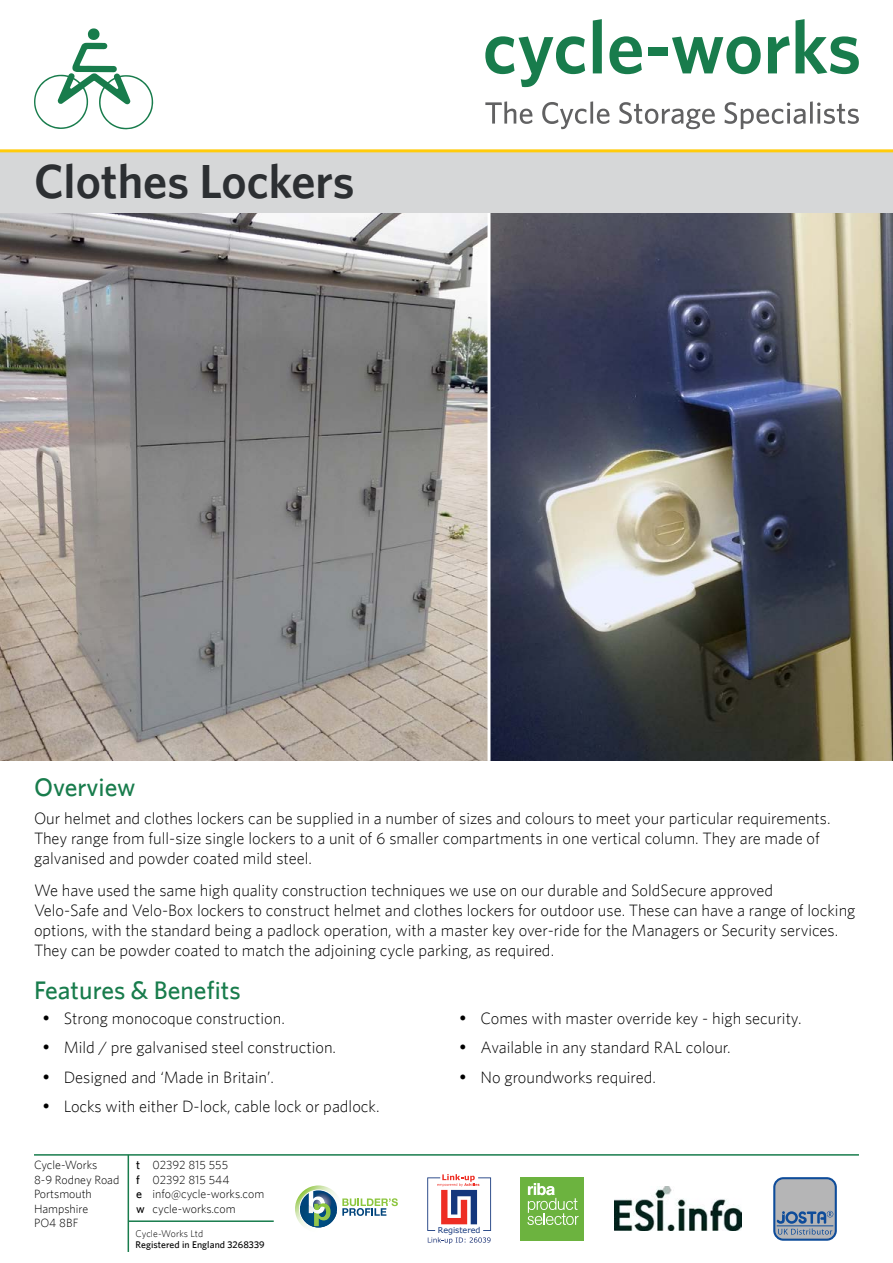
<style>
.page{position:relative;width:893px;height:1263px;background:#fff}
.page>*{position:absolute;margin:0;border:0;box-sizing:border-box;transform-origin:0 0}
.t1{font:600 48px "Whitney";color:#2c2f32}
.t2{font:500 25.5px "Whitney";color:#187c4c}
.t3{font:300 16.5px/19.8px "Whitney";color:#000}
.t4{font:300 12px "Whitney";color:#000}
.t5{font:500 9.75px "Whitney";letter-spacing:.01em;color:#000}
.t6{font:300 9.75px "Whitney";letter-spacing:.005em;color:#000}
.t7{font:7.95px "Verdana";color:#14377d}
.s1{font-weight:500}
</style>
<div class="page">
<hr style="left:128px;top:1155px;width:1px;height:97px;background:#187c4c">
<hr style="left:34px;top:1154px;width:825px;height:1px;background:#187c4c">
<hr style="left:128px;top:1220px;width:146px;height:2px;background:#187c4c">
<svg style="left:773px;top:1177px;width:64px;height:64px;background:#909fb1"></svg>
<svg style="left:427px;top:1174px;width:64px;height:57px"></svg>
<svg style="left:428px;top:1237px;width:63px;height:7px"></svg>
<div style="left:520px;top:1177px;width:64px;height:64px;background:#6cb33f"></div>
<svg style="left:527px;top:1183px;width:52px;height:42px"></svg>
<img style="left:615px;top:1187px;width:127px;height:44px">
<svg style="left:295px;top:1185px;width:103px;height:43px"></svg>
<img style="left:0;top:213px;width:893px;height:548px">
<hr style="left:487px;top:213px;width:3px;height:548px;background:#fff">
<svg style="left:34px;top:28px;width:119px;height:101px"></svg>
<svg style="left:485px;top:36px;width:100px;height:51px"></svg>
<svg style="left:593px;top:19px;width:9px;height:54px"></svg>
<svg style="left:609px;top:36px;width:33px;height:38px"></svg>
<div style="left:648px;top:47px;width:20px;height:9px;background:#187c4c"></div>
<svg style="left:672px;top:36px;width:89px;height:38px"></svg>
<svg style="left:768px;top:19px;width:91px;height:55px"></svg>
<svg style="left:485px;top:101px;width:47px;height:23px"></svg>
<svg style="left:542px;top:102px;width:45px;height:27px"></svg>
<hr style="left:590px;top:101px;width:3px;height:23px;background:#616162">
<svg style="left:597px;top:109px;width:12px;height:15px"></svg>
<svg style="left:619px;top:102px;width:96px;height:27px"></svg>
<svg style="left:724px;top:102px;width:81px;height:27px"></svg>
<hr style="left:810px;top:101px;width:3px;height:23px;background:#616162">
<svg style="left:817px;top:102px;width:42px;height:22px"></svg>
<div style="left:0;top:151px;width:893px;height:62px;background:#d6d7d8"></div>
<hr style="left:0;top:149px;width:893px;height:3px;background:#ffcb0b">
<h1 class="t1" style="left:34px;top:152px;width:322px">Clothes Lockers</h1>
<h2 class="t2" style="left:34px;top:771px;width:103px">Overview</h2>
<p class="t3" style="left:34px;top:808px;width:798px">Our helmet and clothes lockers can be supplied in a number of sizes and colours to meet your particular requirements.<br>They range from full-size single lockers to a unit of 6 smaller compartments in one vertical column. They are made of galvanised and powder coated mild steel.</p>
<p class="t3" style="left:34px;top:880px;width:823px">We have used the same high quality construction techniques we use on our durable and SoldSecure approved<br>Velo-Safe and Velo-Box lockers to construct helmet and clothes lockers for outdoor use. These can have a range of locking options, with the standard being a padlock operation, with a master key over-ride for the Managers or Security services.<br>They can be powder coated to match the adjoining cycle parking, as required.</p>
<h2 class="t2" style="left:34px;top:975px;width:208px">Features &amp; Benefits</h2>
<p class="t3" style="left:43px;top:1008px;width:244px">• Strong monocoque construction.</p>
<p class="t3" style="left:42px;top:1037px;width:295px">• Mild / pre galvanised steel construction.</p>
<p class="t3" style="left:42px;top:1067px;width:233px">• Designed and ‘Made in Britain’.</p>
<p class="t3" style="left:42px;top:1096px;width:339px">• Locks with either D-lock, cable lock or padlock.</p>
<p class="t3" style="left:459px;top:1008px;width:344px">• Comes with master override key - high security.</p>
<p class="t3" style="left:459px;top:1037px;width:273px">• Available in any standard RAL colour.</p>
<p class="t3" style="left:459px;top:1067px;width:198px">• No groundworks required.</p>
<p class="t4" style="left:34px;top:1158px;width:65px">Cycle-Works</p>
<p class="t4" style="left:136px;top:1158px;width:94px"><span class="s1">t</span> 02392 815 555</p>
<p class="t4" style="left:34px;top:1172px;width:87px">8-9 Rodney Road</p>
<p class="t4" style="left:136px;top:1172px;width:95px"><span class="s1">f</span> 02392 815 544</p>
<p class="t4" style="left:34px;top:1187px;width:59px">Portsmouth</p>
<p class="t4" style="left:136px;top:1187px;width:130px"><span class="s1">e</span> info@cycle-works.com</p>
<p class="t4" style="left:34px;top:1201px;width:56px">Hampshire</p>
<p class="t4" style="left:136px;top:1201px;width:101px"><span class="s1">w</span> cycle-works.com</p>
<p class="t4" style="left:34px;top:1216px;width:46px">PO4 8BF</p>
<p class="t6" style="left:136px;top:1228px;width:69px">Cycle-Works Ltd</p>
<p class="t5" style="left:136px;top:1239px;width:131px">Registered in England 3268339</p>
<p class="t7" style="left:438px;top:1224px;width:44px">Registered</p>
</div>
